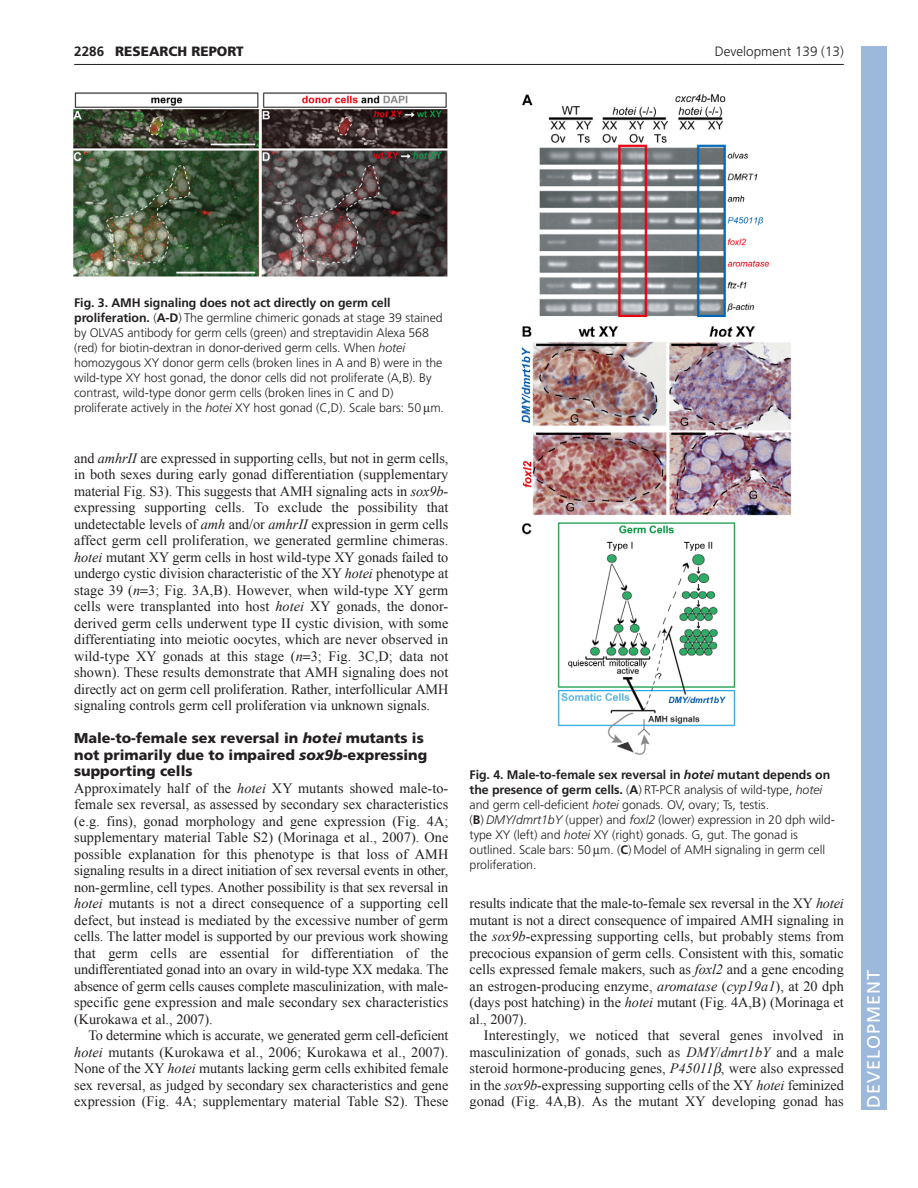
<style>
.page{position:relative;width:918px;height:1188px;background:#fff}
.page>*{position:absolute;margin:0;border:0;box-sizing:border-box;transform-origin:0 0}
.t1{font:18px "Frutiger LT Std";letter-spacing:.055em;color:#fff}
.t2{font:14.25px/16.5px "Times New Roman";letter-spacing:.005em;color:#231f20;text-align:justify}
.t3{font:900 14.25px/16.5px "Frutiger LT Std";color:#231f20}
.t4{font:300 13.5px "Frutiger LT Std";color:#231f20}
.t5{font:900 13.5px "Frutiger LT Std";color:#231f20}
.t6{font:700 13.5px "Frutiger LT Std";color:#231f20}
.t7{font:300 12.3px/15px "Frutiger LT Std";letter-spacing:-.005em;color:#231f20}
.s1{font-weight:700}
.s2{font-style:italic}
.s3{font-weight:700;font-style:italic}
</style>
<div class="page">
<hr style="left:74px;top:64px;width:770px;height:1px;background:#231f20">
<img style="left:73px;top:92px;width:375px;height:185px">
<img style="left:521px;top:94px;width:271px;height:661px">
<div style="left:861px;top:46px;width:25px;height:1064px;background:#9cb9db"></div>
<p class="t6" style="left:74px;top:46px;width:32px">2286</p>
<p class="t5" style="left:115px;top:46px;width:130px">RESEARCH REPORT</p>
<p class="t4" style="left:715px;top:46px;width:131px">Development 139 (13)</p>
<p class="t7" style="left:74px;top:296px;width:371px"><span class="s1">Fig. 3. AMH signaling does not act directly on germ cell proliferation.</span> (<span class="s1">A-D</span>) The germline chimeric gonads at stage 39 stained by OLVAS antibody for germ cells (green) and streptavidin Alexa 568 (red) for biotin-dextran in donor-derived germ cells. When <span class="s2">hotei </span>homozygous XY donor germ cells (broken lines in A and B) were in the wild-type XY host gonad, the donor cells did not proliferate (A,B). By contrast, wild-type donor germ cells (broken lines in C and D) proliferate actively in the <span class="s2">hotei</span> XY host gonad (C,D). Scale bars: 50 m.</p>
<p class="t2" style="left:74px;top:450px;width:376px">and <span class="s2">amhrII</span> are expressed in supporting cells, but not in germ cells, in both sexes during early gonad differentiation (supplementary material Fig. S3). This suggests that AMH signaling acts in <span class="s2">sox9b&shy;</span>expressing supporting cells. To exclude the possibility that undetectable levels of <span class="s2">amh</span> and/or <span class="s2">amhrII</span> expression in germ cells affect germ cell proliferation, we generated germline chimeras. <span class="s2">hotei</span> mutant XY germ cells in host wild-type XY gonads failed to undergo cystic division characteristic of the XY <span class="s2">hotei</span> phenotype at stage 39 (<span class="s2">n</span> 3; Fig. 3A,B). However, when wild-type XY germ cells were transplanted into host <span class="s2">hotei</span> XY gonads, the donor&shy;derived germ cells underwent type II cystic division, with some differentiating into meiotic oocytes, which are never observed in wild-type XY gonads at this stage (<span class="s2">n</span> 3; Fig. 3C,D; data not shown). These results demonstrate that AMH signaling does not directly act on germ cell proliferation. Rather, interfollicular AMH signaling controls germ cell proliferation via unknown signals.</p>
<p class="t3" style="left:74px;top:731px;width:355px">Male-to-female sex reversal in <span class="s2">hotei</span> mutants is not primarily due to impaired <span class="s2">sox9b</span>-expressing supporting cells</p>
<p class="t2" style="left:74px;top:780px;width:376px">Approximately half of the <span class="s2">hotei</span> XY mutants showed male-to&shy;female sex reversal, as assessed by secondary sex characteristics (e.g. fins), gonad morphology and gene expression (Fig. 4A; supplementary material Table S2) (Morinaga et al., 2007). One possible explanation for this phenotype is that loss of AMH signaling results in a direct initiation of sex reversal events in other, non-germline, cell types. Another possibility is that sex reversal in <span class="s2">hotei</span> mutants is not a direct consequence of a supporting cell defect, but instead is mediated by the excessive number of germ cells. The latter model is supported by our previous work showing that germ cells are essential for differentiation of the undifferentiated gonad into an ovary in wild-type XX medaka. The absence of germ cells causes complete masculinization, with male&shy;specific gene expression and male secondary sex characteristics (Kurokawa et al., 2007).</p>
<p class="t2" style="left:74px;top:1027px;width:376px;text-indent:14px">To determine which is accurate, we generated germ cell-deficient <span class="s2">hotei</span> mutants (Kurokawa et al., 2006; Kurokawa et al., 2007).<br>None of the XY <span class="s2">hotei</span> mutants lacking germ cells exhibited female sex reversal, as judged by secondary sex characteristics and gene expression (Fig. 4A; supplementary material Table S2). These</p>
<p class="t7" style="left:470px;top:768px;width:367px"><span class="s1">Fig. 4. Male-to-female sex reversal in</span> <span class="s3">hotei</span> <span class="s1">mutant depends on the presence of germ cells.</span> (<span class="s1">A</span>) RT-PCR analysis of wild-type, <span class="s2">hotei </span>and germ cell-deficient <span class="s2">hotei</span> gonads. OV, ovary; Ts, testis.<br>(<span class="s1">B</span>) <span class="s2">DMY</span>/<span class="s2">dmrt1bY</span> (upper) and <span class="s2">foxl2</span> (lower) expression in 20 dph wild&shy;type XY (left) and <span class="s2">hotei</span> XY (right) gonads. G, gut. The gonad is outlined. Scale bars: 50 m. (<span class="s1">C</span>) Model of AMH signaling in germ cell proliferation.</p>
<p class="t2" style="left:470px;top:895px;width:376px">results indicate that the male-to-female sex reversal in the XY <span class="s2">hotei </span>mutant is not a direct consequence of impaired AMH signaling in the <span class="s2">sox9b</span>-expressing supporting cells, but probably stems from precocious expansion of germ cells. Consistent with this, somatic cells expressed female makers, such as <span class="s2">foxl2</span> and a gene encoding an estrogen-producing enzyme, <span class="s2">aromatase</span> (<span class="s2">cyp19a1</span>), at 20 dph (days post hatching) in the <span class="s2">hotei</span> mutant (Fig. 4A,B) (Morinaga et al., 2007).</p>
<p class="t2" style="left:470px;top:1027px;width:376px;text-indent:14px">Interestingly, we noticed that several genes involved in masculinization of gonads, such as <span class="s2">DMY</span>/<span class="s2">dmrt1bY</span> and a male steroid hormone-producing genes, <span class="s2">P45011</span> , were also expressed in the <span class="s2">sox9b</span>-expressing supporting cells of the XY <span class="s2">hotei</span> feminized gonad (Fig. 4A,B). As the mutant XY developing gonad has</p>
<p class="t1" style="left:863px;top:1108px;width:140px;rotate:-90deg">DEVELOPMENT</p>
</div>
